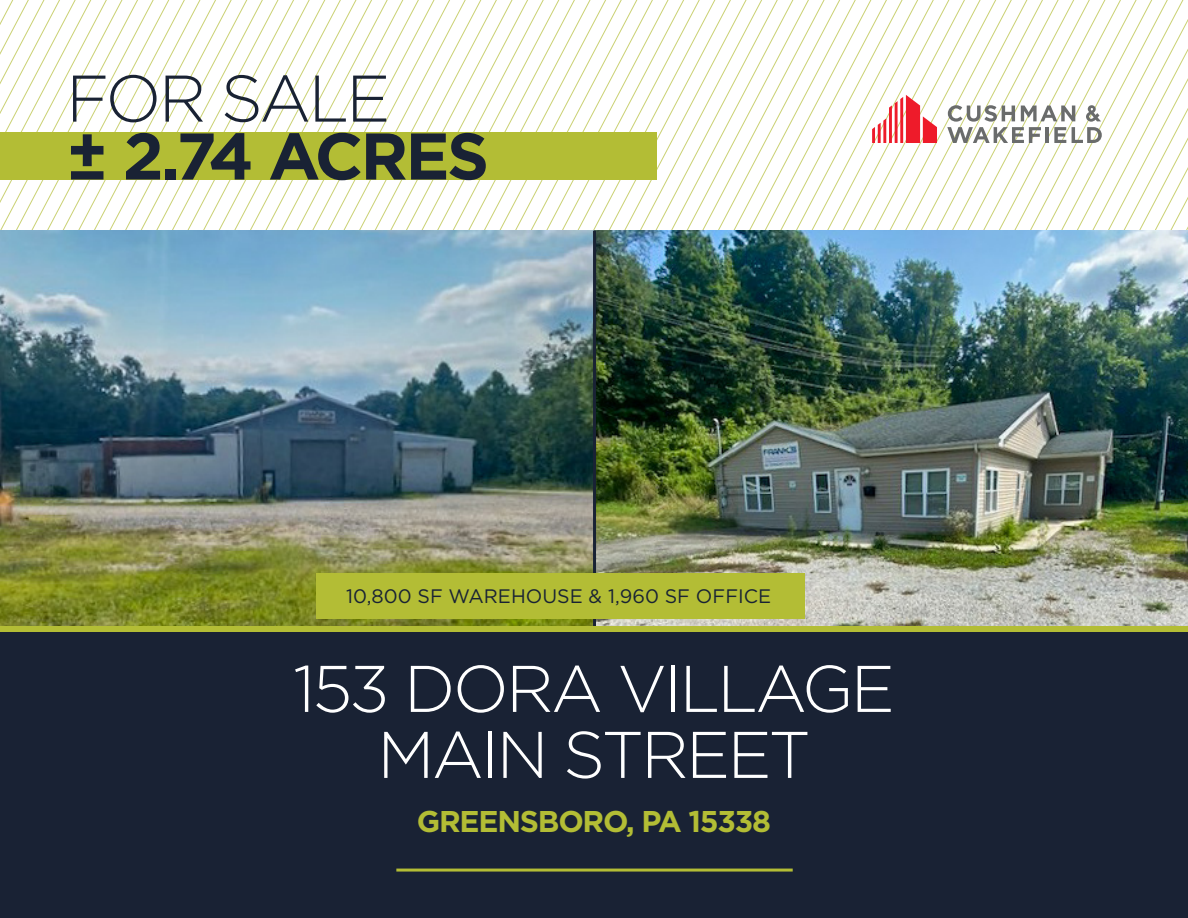
<style>
.page{position:relative;width:1188px;height:918px;background:#fff}
.page>*{position:absolute;margin:0;border:0;box-sizing:border-box;transform-origin:0 0}
.t1{font:300 65.85px "Gotham";letter-spacing:-.04em;color:#fff}
.t2{font:700 65.85px "Gotham";letter-spacing:-.04em;color:#192234}
.t3{font:300 65.85px "Gotham";letter-spacing:-.04em;color:#192234}
.t4{font:700 30px "Gotham";letter-spacing:-.04em;color:#b3bd35}
.t5{font:19.5px "Gotham";color:#182234}
</style>
<div class="page">
<svg style="left:0;top:0;width:1188px;height:231px"></svg>
<div style="left:0;top:132px;width:657px;height:48px;background:#b3bd35"></div>
<div style="left:0;top:626px;width:1188px;height:292px;background:#192234"></div>
<hr style="left:396px;top:869px;width:397px;height:3px;background:#b3bd35">
<img style="left:0;top:231px;width:1188px;height:395px">
<hr style="left:593px;top:231px;width:3px;height:428px;background:#192234">
<svg style="left:872px;top:95px;width:65px;height:48px"></svg>
<svg style="left:947px;top:105px;width:155px;height:38px"></svg>
<div style="left:0;top:626px;width:1188px;height:6px;background:#b3bd35"></div>
<div style="left:316px;top:573px;width:488px;height:46px;background:#b3bd35"></div>
<p class="t3" style="left:66px;top:57px;width:326px">FOR SALE</p>
<p class="t2" style="left:66px;top:113px;width:424px">± 2.74 ACRES</p>
<p class="t5" style="left:346px;top:583px;width:427px">10,800 SF WAREHOUSE &amp; 1,960 SF OFFICE</p>
<p class="t1" style="left:293px;top:647px;width:603px">153 DORA VILLAGE</p>
<p class="t1" style="left:377px;top:713px;width:435px">MAIN STREET</p>
<p class="t4" style="left:417px;top:801px;width:356px">GREENSBORO, PA 15338</p>
</div>
